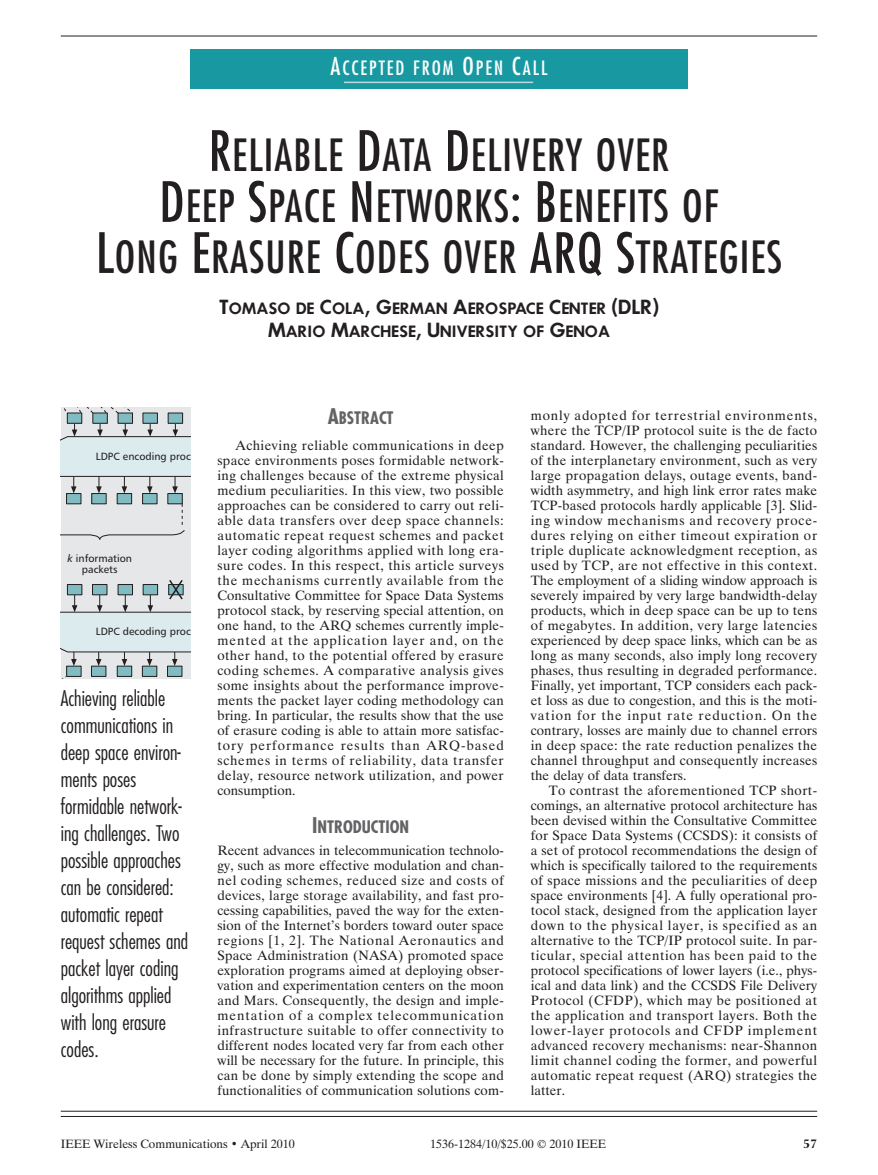
<style>
.page{position:relative;width:878px;height:1175px;background:#fff}
.page>*{position:absolute;margin:0;border:0;box-sizing:border-box;transform-origin:0 0}
.t1{font:condensed 43.2px/51px "Futura";letter-spacing:.025em;color:#231f20;text-align:center}
.t2{font:300 condensed 21px/27px "Futura";color:#231f20}
.t3{font:condensed 19.2px "Futura";letter-spacing:.105em;color:#fff}
.t4{font:700 condensed 16.8px "Futura";color:#636366}
.t5{font:600 14.4px/23.1px "Futura";color:#231f20;text-align:center}
.t6{font:13.5px/15px "Dutch 801 BT";letter-spacing:.02em;color:#231f20;text-align:justify}
.t7{font:12px "Dutch 801 BT";color:#231f20}
.t8{font:700 12px "Christiana";color:#231f20}
.t9{font:10.5px/10.5px "Humanist 777 BT Roman B";color:#231f20;text-align:center}
.s1{font-size:24px}
.s2{font-size:54px}
.s3{font-size:18px}
.s4{font-family:"Humanist 777 BT Italic B"}
.s5{font-size:21px}
</style>
<div class="page">
<hr style="left:61px;top:36px;width:756px;height:1px;background:#231f20">
<hr style="left:61px;top:1116px;width:756px;height:1px;background:#231f20">
<hr style="left:61px;top:1110px;width:756px;height:1px;background:#231f20">
<div style="left:61px;top:407px;width:129px;height:271px;background:#e6e7e9"></div>
<div style="left:67px;top:666px;width:14px;height:10px;background:#81bcc3"></div>
<div style="left:66px;top:665px;width:15px;height:12px;border:1px solid #231f20"></div>
<div style="left:91px;top:666px;width:15px;height:10px;background:#81bcc3"></div>
<div style="left:91px;top:665px;width:15px;height:12px;border:1px solid #231f20"></div>
<div style="left:117px;top:666px;width:15px;height:10px;background:#81bcc3"></div>
<div style="left:117px;top:665px;width:15px;height:12px;border:1px solid #231f20"></div>
<div style="left:142px;top:666px;width:15px;height:10px;background:#81bcc3"></div>
<div style="left:142px;top:665px;width:15px;height:12px;border:1px solid #231f20"></div>
<div style="left:167px;top:666px;width:15px;height:10px;background:#81bcc3"></div>
<div style="left:167px;top:665px;width:15px;height:12px;border:1px solid #231f20"></div>
<div style="left:66px;top:493px;width:15px;height:11px;background:#81bcc3"></div>
<div style="left:66px;top:493px;width:15px;height:11px;border:1px solid #231f20"></div>
<div style="left:92px;top:493px;width:14px;height:11px;background:#81bcc3"></div>
<div style="left:91px;top:493px;width:16px;height:11px;border:1px solid #231f20"></div>
<div style="left:117px;top:493px;width:15px;height:11px;background:#81bcc3"></div>
<div style="left:117px;top:493px;width:15px;height:11px;border:1px solid #231f20"></div>
<div style="left:143px;top:493px;width:14px;height:11px;background:#81bcc3"></div>
<div style="left:142px;top:493px;width:15px;height:11px;border:1px solid #231f20"></div>
<div style="left:168px;top:493px;width:14px;height:11px;background:#81bcc3"></div>
<div style="left:167px;top:493px;width:16px;height:11px;border:1px solid #231f20"></div>
<svg style="left:61px;top:407px;width:129px;height:86px"></svg>
<div style="left:168px;top:413px;width:15px;height:10px;background:#81bcc3"></div>
<div style="left:168px;top:412px;width:15px;height:11px;border:1px solid #231f20"></div>
<svg style="left:61px;top:580px;width:129px;height:86px"></svg>
<svg style="left:61px;top:504px;width:124px;height:36px"></svg>
<div style="left:190px;top:49px;width:497px;height:40px;background:#1899a2"></div>
<hr style="left:344px;top:82px;width:189px;height:1px;background:#badade">
<h3 class="t3" style="left:330px;top:59px;width:218px"><span class="s1">A</span>CCEPTED FROM <span class="s1">O</span>PEN <span class="s1">C</span>ALL</h3>
<h1 class="t1" style="left:96px;top:133px;width:687px"><span class="s2">R</span>ELIABLE <span class="s2">D</span>ATA <span class="s2">D</span>ELIVERY OVER<br><span class="s2">D</span>EEP <span class="s2">S</span>PACE <span class="s2">N</span>ETWORKS<span class="s2">: B</span>ENEFITS OF<br><span class="s2">L</span>ONG <span class="s2">E</span>RASURE <span class="s2">C</span>ODES OVER <span class="s2">ARQ S</span>TRATEGIES</h1>
<p class="t5" style="left:219px;top:297px;width:441px"><span class="s3">T</span>OMASO DE <span class="s3">C</span>OLA<span class="s3">, G</span>ERMAN <span class="s3">A</span>EROSPACE <span class="s3">C</span>ENTER <span class="s3">(DLR)<br>M</span>ARIO <span class="s3">M</span>ARCHESE<span class="s3">, U</span>NIVERSITY OF <span class="s3">G</span>ENOA</p>
<p class="t9" style="left:96px;top:451px;width:97px">LDPC encoding proc</p>
<p class="t9" style="left:67px;top:554px;width:66px"><span class="s4">k</span> information packets</p>
<p class="t9" style="left:96px;top:627px;width:97px">LDPC decoding proc</p>
<p class="t2" style="left:61px;top:686px;width:129px">Achieving reliable communications in deep space environ&shy;ments poses formidable network&shy;ing challenges. Two possible approaches can be considered: automatic repeat request schemes and packet layer coding algorithms applied with long erasure codes.</p>
<p class="t4" style="left:328px;top:411px;width:67px"><span class="s5">A</span>BSTRACT</p>
<p class="t6" style="left:217px;top:439px;width:288px;text-indent:18px">Achieving reliable communications in deep space environments poses formidable network&shy;ing challenges because of the extreme physical medium peculiarities. In this view, two possible approaches can be considered to carry out reli&shy;able data transfers over deep space channels: automatic repeat request schemes and packet layer coding algorithms applied with long era&shy;sure codes. In this respect, this article surveys the mechanisms currently available from the Consultative Committee for Space Data Systems protocol stack, by reserving special attention, on one hand, to the ARQ schemes currently imple&shy;mented at the application layer and, on the other hand, to the potential offered by erasure coding schemes. A comparative analysis gives some insights about the performance improve&shy;ments the packet layer coding methodology can bring. In particular, the results show that the use of erasure coding is able to attain more satisfac&shy;tory performance results than ARQ-based schemes in terms of reliability, data transfer delay, resource network utilization, and power consumption.</p>
<p class="t4" style="left:312px;top:819px;width:98px"><span class="s5">I</span>NTRODUCTION</p>
<p class="t6" style="left:217px;top:844px;width:288px">Recent advances in telecommunication technolo&shy;gy, such as more effective modulation and chan&shy;nel coding schemes, reduced size and costs of devices, large storage availability, and fast pro&shy;cessing capabilities, paved the way for the exten&shy;sion of the Internet’s borders toward outer space regions [1, 2]. The National Aeronautics and Space Administration (NASA) promoted space exploration programs aimed at deploying obser&shy;vation and experimentation centers on the moon and Mars. Consequently, the design and imple&shy;mentation of a complex telecommunication infrastructure suitable to offer connectivity to different nodes located very far from each other will be necessary for the future. In principle, this can be done by simply extending the scope and functionalities of communication solutions com-</p>
<p class="t6" style="left:531px;top:409px;width:288px">monly adopted for terrestrial environments, where the TCP/IP protocol suite is the de facto standard. However, the challenging peculiarities of the interplanetary environment, such as very large propagation delays, outage events, band&shy;width asymmetry, and high link error rates make TCP-based protocols hardly applicable [3]. Slid&shy;ing window mechanisms and recovery proce&shy;dures relying on either timeout expiration or triple duplicate acknowledgment reception, as used by TCP, are not effective in this context.<br>The employment of a sliding window approach is severely impaired by very large bandwidth-delay products, which in deep space can be up to tens of megabytes. In addition, very large latencies experienced by deep space links, which can be as long as many seconds, also imply long recovery phases, thus resulting in degraded performance.<br>Finally, yet important, TCP considers each pack&shy;et loss as due to congestion, and this is the moti&shy;vation for the input rate reduction. On the contrary, losses are mainly due to channel errors in deep space: the rate reduction penalizes the channel throughput and consequently increases the delay of data transfers.</p>
<p class="t6" style="left:531px;top:784px;width:288px;text-indent:18px">To contrast the aforementioned TCP short&shy;comings, an alternative protocol architecture has been devised within the Consultative Committee for Space Data Systems (CCSDS): it consists of a set of protocol recommendations the design of which is specifically tailored to the requirements of space missions and the peculiarities of deep space environments [4]. A fully operational pro&shy;tocol stack, designed from the application layer down to the physical layer, is specified as an alternative to the TCP/IP protocol suite. In par&shy;ticular, special attention has been paid to the protocol specifications of lower layers (i.e., phys&shy;ical and data link) and the CCSDS File Delivery Protocol (CFDP), which may be positioned at the application and transport layers. Both the lower-layer protocols and CFDP implement advanced recovery mechanisms: near-Shannon limit channel coding the former, and powerful automatic repeat request (ARQ) strategies the latter.</p>
<p class="t7" style="left:430px;top:1139px;width:177px">1536-1284/10/$25.00 © 2010 IEEE</p>
<p class="t7" style="left:61px;top:1139px;width:235px">IEEE Wireless Communications • April 2010</p>
<p class="t8" style="left:803px;top:1138px;width:15px">57</p>
</div>
